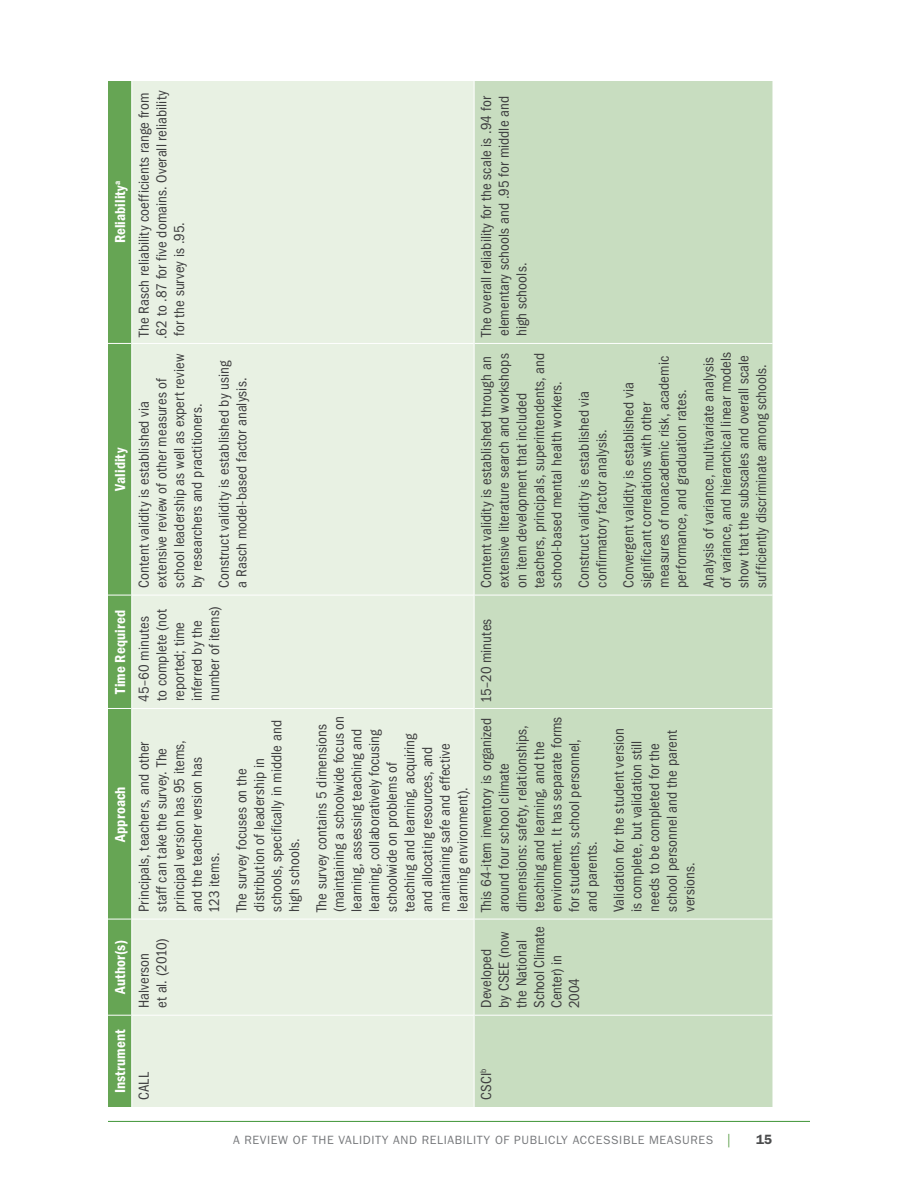
<style>
.page{position:relative;width:918px;height:1188px;background:#fff}
.page>*{position:absolute;margin:0;border:0;box-sizing:border-box;transform-origin:0 0}
.Table_Body{font:condensed 15px/17.7px "ITC Franklin Gothic Std";letter-spacing:.005em;color:#3e3e3f}
.Table_Bold_Centered{font:15px "ITC Franklin Gothic Std Dm Cd";letter-spacing:.005em;color:#fff}
.t1{font:600 13.5px "ITC Franklin Gothic Std";color:#4b4c4d}
.t2{font:12px "ITC Franklin Gothic Std";letter-spacing:.05em;color:#76787b}
.s1{font-family:"Minion Pro";font-size:13.5px;color:#5ea04c}
</style>
<div class="page">
<hr style="left:108px;top:1121px;width:702px;height:1px;background:#3f9537">
<div style="left:132px;top:81px;width:342px;height:1026px;background:#e8f1e3"></div>
<div style="left:475px;top:81px;width:298px;height:1026px;background:#c8ddc0"></div>
<div style="left:108px;top:81px;width:23px;height:1026px;background:#66a554"></div>
<hr style="left:132px;top:1015px;width:342px;height:1px;background:#fff">
<hr style="left:132px;top:919px;width:342px;height:1px;background:#fff">
<hr style="left:132px;top:708px;width:342px;height:1px;background:#fff">
<hr style="left:132px;top:595px;width:342px;height:1px;background:#fff">
<hr style="left:132px;top:343px;width:342px;height:1px;background:#fff">
<hr style="left:474px;top:1015px;width:299px;height:1px;background:#fff">
<hr style="left:474px;top:919px;width:299px;height:1px;background:#fff">
<hr style="left:474px;top:708px;width:299px;height:1px;background:#fff">
<hr style="left:474px;top:595px;width:299px;height:1px;background:#fff">
<hr style="left:474px;top:343px;width:299px;height:1px;background:#fff">
<p class="Table_Bold_Centered" style="left:111px;top:243px;width:64px;rotate:-90deg">Reliability<sup>a</sup></p>
<p class="Table_Bold_Centered" style="left:111px;top:491px;width:44px;rotate:-90deg">Validity</p>
<p class="Table_Bold_Centered" style="left:111px;top:694px;width:85px;rotate:-90deg">Time Required</p>
<p class="Table_Bold_Centered" style="left:111px;top:842px;width:57px;rotate:-90deg">Approach</p>
<p class="Table_Bold_Centered" style="left:111px;top:994px;width:56px;rotate:-90deg">Author(s)</p>
<p class="Table_Bold_Centered" style="left:111px;top:1093px;width:66px;rotate:-90deg">Instrument</p>
<p class="Table_Body" style="left:135px;top:339px;width:250px;rotate:-90deg">The Rasch reliability coefficients range from .62 to .87 for five domains. Overall reliability for the survey is .95.</p>
<p class="Table_Body" style="left:135px;top:588px;width:236px;rotate:-90deg">Content validity is established via extensive review of other measures of school leadership as well as expert review by researchers and practitioners.</p>
<p class="Table_Body" style="left:215px;top:588px;width:229px;rotate:-90deg">Construct validity is established by using a Rasch model-based factor analysis.</p>
<p class="Table_Body" style="left:135px;top:702px;width:97px;rotate:-90deg">45–60 minutes to complete (not reported; time inferred by the number of items)</p>
<p class="Table_Body" style="left:135px;top:913px;width:175px;rotate:-90deg">Principals, teachers, and other staff can take the survey. The principal version has 95 items, and the teacher version has<br>123 items.</p>
<p class="Table_Body" style="left:135px;top:1008px;width:71px;rotate:-90deg">Halverson<br>et al. (2010)</p>
<p class="Table_Body" style="left:233px;top:912px;width:194px;rotate:-90deg">The survey focuses on the distribution of leadership in schools, specifically in middle and high schools.</p>
<p class="Table_Body" style="left:313px;top:912px;width:198px;rotate:-90deg">The survey contains 5 dimensions (maintaining a schoolwide focus on learning, assessing teaching and learning, collaboratively focusing schoolwide on problems of teaching and learning, acquiring and allocating resources, and maintaining safe and effective learning environment).</p>
<p class="Table_Body" style="left:477px;top:337px;width:242px;text-align:justify;rotate:-90deg">The overall reliability for the scale is .94 for elementary schools and .95 for middle and high schools.</p>
<p class="Table_Body" style="left:477px;top:588px;width:237px;rotate:-90deg">Content validity is established through an extensive literature search and workshops on item development that included teachers, principals, superintendents, and school-based mental health workers.</p>
<p class="Table_Body" style="left:477px;top:703px;width:86px;rotate:-90deg">15–20 minutes</p>
<p class="Table_Body" style="left:575px;top:588px;width:199px;rotate:-90deg">Construct validity is established via confirmatory factor analysis.</p>
<p class="Table_Body" style="left:620px;top:588px;width:233px;rotate:-90deg">Convergent validity is established via significant correlations with other measures of nonacademic risk, academic performance, and graduation rates.</p>
<p class="Table_Body" style="left:700px;top:588px;width:238px;rotate:-90deg">Analysis of variance, multivariate analysis of variance, and hierarchical linear models show that the subscales and overall scale sufficiently discriminate among schools.</p>
<p class="Table_Body" style="left:477px;top:912px;width:197px;rotate:-90deg">This 64-item inventory is organized around four school climate dimensions: safety, relationships, teaching and learning, and the environment. It has separate forms for students, school personnel, and parents.</p>
<p class="Table_Body" style="left:477px;top:1008px;width:83px;rotate:-90deg">Developed<br>by CSEE (now the National<br>School Climate<br>Center) in<br>2004</p>
<p class="Table_Body" style="left:610px;top:912px;width:185px;rotate:-90deg">Validation for the student version is complete, but validation still needs to be completed for the school personnel and the parent versions.</p>
<p class="Table_Body" style="left:135px;top:1100px;width:29px;rotate:-90deg">CALL</p>
<p class="Table_Body" style="left:477px;top:1100px;width:33px;rotate:-90deg">CSCI<sup>b</sup></p>
<p class="t2" style="left:233px;top:1133px;width:499px">A REVIEW OF THE VALIDITY AND RELIABILITY OF PUBLICLY ACCESSIBLE MEASURES <span class="s1">|</span></p>
<p class="t1" style="left:756px;top:1131px;width:18px">15</p>
</div>
